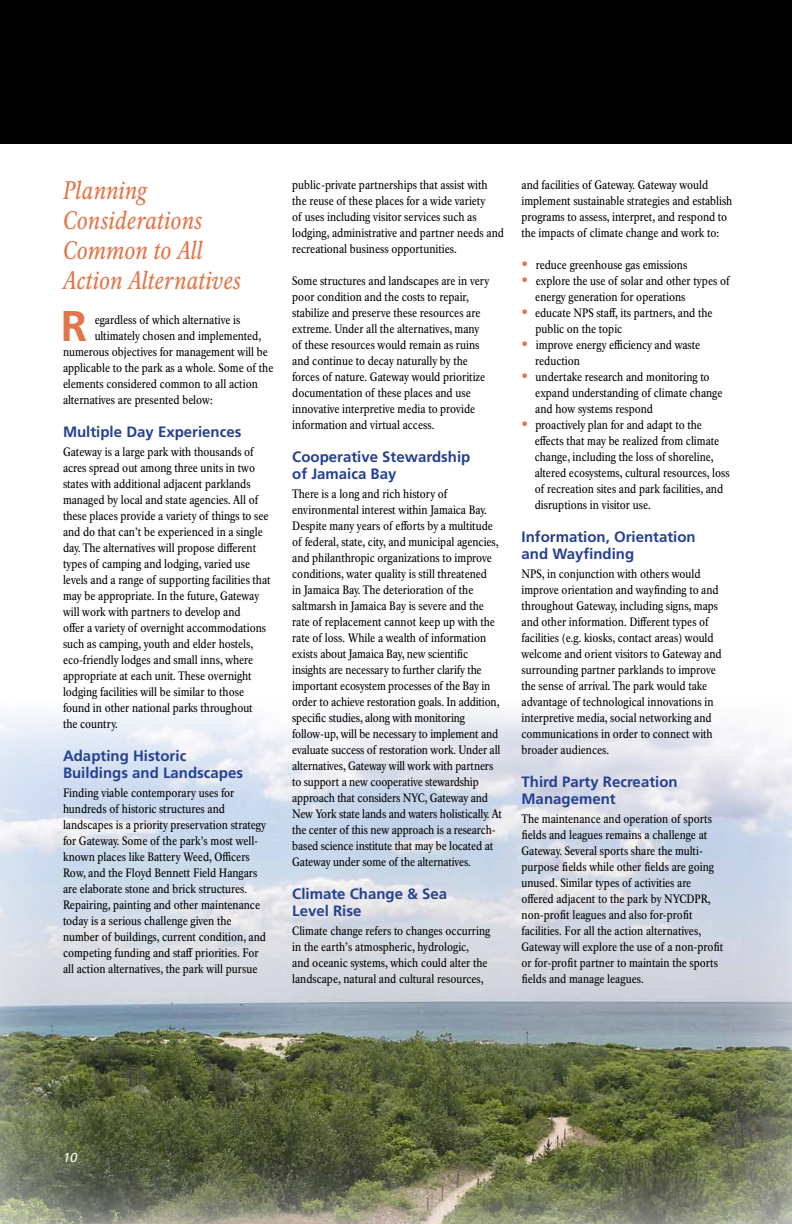
<style>
.page{position:relative;width:792px;height:1224px;background:#fff}
.page>*{position:absolute;margin:0;border:0;box-sizing:border-box;transform-origin:0 0}
.t1{font:700 43px "Frutiger LT Std";color:#e27648}
.t2{font:italic 25px/30px "NPS Rawlinson OT Cond";color:#e27648}
.t3{font:700 15px/17px "Frutiger LT Std";color:#25408f}
.t4{font:italic 13px "Frutiger LT Std";color:#fff}
.t5{font:12px/16px "NPS Rawlinson OT Cond";color:#000}
.s1{font-size:16px;color:#e27648}
</style>
<div class="page">
<img style="left:0;top:711px;width:792px;height:513px">
<svg style="left:522px;top:261px;width:5px;height:5px"></svg>
<svg style="left:522px;top:277px;width:5px;height:5px"></svg>
<svg style="left:522px;top:309px;width:5px;height:5px"></svg>
<svg style="left:522px;top:341px;width:5px;height:5px"></svg>
<svg style="left:522px;top:373px;width:5px;height:5px"></svg>
<svg style="left:522px;top:421px;width:5px;height:5px"></svg>
<div style="left:0;top:0;width:792px;height:144px;background:#000"></div>
<h2 class="t2" style="left:63px;top:175px;width:180px">Planning<br>Considerations<br>Common to All<br>Action Alternatives</h2>
<p class="t5" style="left:95px;top:312px;width:147px">egardless of which alternative is</p>
<p class="t5" style="left:95px;top:328px;width:168px">ultimately chosen and implemented,</p>
<p class="t5" style="left:63px;top:344px;width:206px">numerous objectives for management will be</p>
<p class="t5" style="left:63px;top:360px;width:212px">applicable to the park as a whole. Some of the</p>
<p class="t5" style="left:63px;top:376px;width:196px">elements considered common to all action</p>
<p class="t5" style="left:63px;top:392px;width:151px">alternatives are presented below:</p>
<p class="t3" style="left:63px;top:423px;width:180px">Multiple Day Experiences</p>
<p class="t5" style="left:63px;top:444px;width:209px">Gateway is a large park with thousands of acres spread out among three units in two states with additional adjacent parklands managed by local and state agencies. All of these places provide a variety of things to see and do that can’t be experienced in a single day. The alternatives will propose different types of camping and lodging, varied use levels and a range of supporting facilities that may be appropriate. In the future, Gateway will work with partners to develop and<br>offer a variety of overnight accommodations such as camping, youth and elder hostels, eco-friendly lodges and small inns, where appropriate at each unit. These overnight lodging facilities will be similar to those found in other national parks throughout<br>the country.</p>
<p class="t3" style="left:63px;top:747px;width:181px">Adapting Historic<br>Buildings and Landscapes</p>
<p class="t5" style="left:63px;top:785px;width:205px">Finding viable contemporary uses for hundreds of historic structures and landscapes is a priority preservation strategy for Gateway. Some of the park’s most well&shy;known places like Battery Weed, Officers Row, and the Floyd Bennett Field Hangars are elaborate stone and brick structures.<br>Repairing, painting and other maintenance today is a serious challenge given the number of buildings, current condition, and competing funding and staff priorities. For all action alternatives, the park will pursue</p>
<h1 class="t1" style="left:61px;top:301px;width:28px">R</h1>
<p class="t5" style="left:292px;top:177px;width:213px">public-private partnerships that assist with the reuse of these places for a wide variety<br>of uses including visitor services such as lodging, administrative and partner needs and recreational business opportunities.</p>
<p class="t5" style="left:292px;top:273px;width:199px">Some structures and landscapes are in very poor condition and the costs to repair, stabilize and preserve these resources are extreme. Under all the alternatives, many of these resources would remain as ruins and continue to decay naturally by the forces of nature. Gateway would prioritize documentation of these places and use innovative interpretive media to provide information and virtual access.</p>
<p class="t3" style="left:292px;top:448px;width:180px">Cooperative Stewardship of Jamaica Bay</p>
<p class="t5" style="left:292px;top:486px;width:211px">There is a long and rich history of environmental interest within Jamaica Bay.<br>Despite many years of efforts by a multitude of federal, state, city, and municipal agencies, and philanthropic organizations to improve conditions, water quality is still threatened<br>in Jamaica Bay. The deterioration of the saltmarsh in Jamaica Bay is severe and the rate of replacement cannot keep up with the rate of loss. While a wealth of information exists about Jamaica Bay, new scientific insights are necessary to further clarify the important ecosystem processes of the Bay in order to achieve restoration goals. In addition, specific studies, along with monitoring follow-up, will be necessary to implement and evaluate success of restoration work. Under all alternatives, Gateway will work with partners to support a new cooperative stewardship approach that considers NYC, Gateway and New York state lands and waters holistically. At the center of this new approach is a research&shy;based science institute that may be located at Gateway under some of the alternatives.</p>
<p class="t3" style="left:292px;top:885px;width:157px">Climate Change &amp; Sea<br>Level Rise</p>
<p class="t5" style="left:292px;top:923px;width:200px">Climate change refers to changes occurring in the earth’s atmospheric, hydrologic,<br>and oceanic systems, which could alter the landscape, natural and cultural resources,</p>
<p class="t5" style="left:522px;top:177px;width:212px">and facilities of Gateway. Gateway would implement sustainable strategies and establish programs to assess, interpret, and respond to the impacts of climate change and work to:</p>
<p class="t5" style="left:522px;top:257px;width:167px"><span class="s1">•</span> reduce greenhouse gas emissions</p>
<p class="t5" style="left:535px;top:273px;width:196px;text-indent:-14px"><span class="s1">•</span> explore the use of solar and other types of energy generation for operations</p>
<p class="t5" style="left:536px;top:305px;width:178px;text-indent:-14px"><span class="s1">•</span> educate NPS staff, its partners, and the public on the topic</p>
<p class="t5" style="left:535px;top:337px;width:166px;text-indent:-14px"><span class="s1">•</span> improve energy efficiency and waste reduction</p>
<p class="t5" style="left:535px;top:369px;width:189px;text-indent:-14px"><span class="s1">•</span> undertake research and monitoring to expand understanding of climate change and how systems respond</p>
<p class="t5" style="left:535px;top:417px;width:197px;text-indent:-13px"><span class="s1">•</span> proactively plan for and adapt to the effects that may be realized from climate change, including the loss of shoreline, altered ecosystems, cultural resources, loss of recreation sites and park facilities, and disruptions in visitor use.</p>
<p class="t3" style="left:522px;top:528px;width:176px">Information, Orientation and Wayfinding</p>
<p class="t5" style="left:522px;top:566px;width:202px">NPS, in conjunction with others would improve orientation and wayfinding to and throughout Gateway, including signs, maps and other information. Different types of facilities (e.g. kiosks, contact areas) would welcome and orient visitors to Gateway and surrounding partner parklands to improve the sense of arrival. The park would take advantage of technological innovations in interpretive media, social networking and communications in order to connect with broader audiences.</p>
<p class="t3" style="left:522px;top:773px;width:158px">Third Party Recreation<br>Management</p>
<p class="t5" style="left:522px;top:811px;width:203px">The maintenance and operation of sports fields and leagues remains a challenge at Gateway. Several sports share the multi&shy;purpose fields while other fields are going unused. Similar types of activities are offered adjacent to the park by NYCDPR, non-profit leagues and also for-profit facilities. For all the action alternatives, Gateway will explore the use of a non-profit or for-profit partner to maintain the sports fields and manage leagues.</p>
<p class="t4" style="left:63px;top:1150px;width:16px">10</p>
</div>
